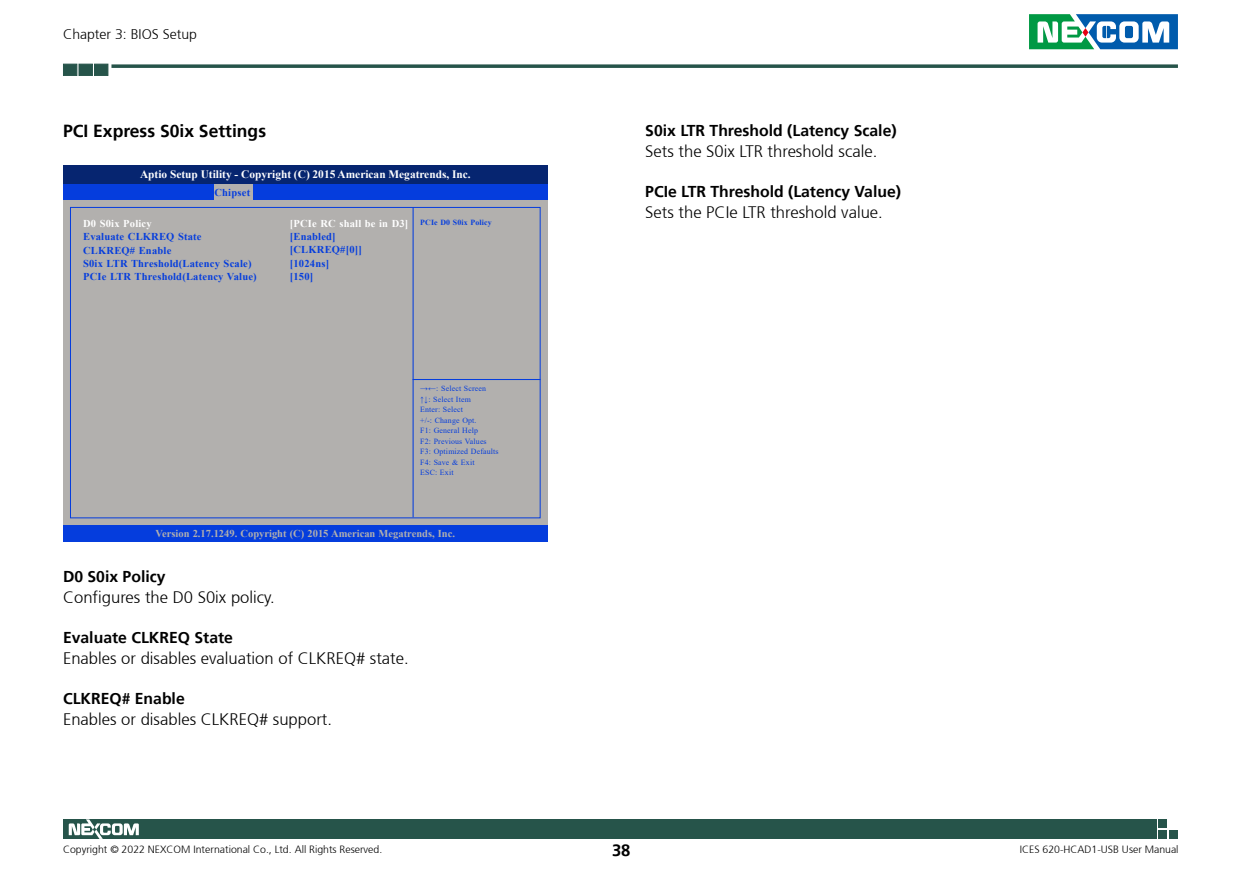
<style>
.page{position:relative;width:1241px;height:874px;background:#fff}
.page>*{position:absolute;margin:0;border:0;box-sizing:border-box;transform-origin:0 0}
.t1{font:700 17.5px "Frutiger 65";color:#000}
.t2{font:300 16.62px "Frutiger 45";color:#000}
.t3{font:700 16.62px "Frutiger 65";color:#000}
.t4{font:700 15.75px "Frutiger 65";color:#000}
.t5{font:300 14px "Frutiger 45";color:#000}
.t6{font:700 11.38px "Times New Roman";color:#fff}
.t7{font:700 10.5px/13.1px "Times New Roman";letter-spacing:.02em;color:#053ddd}
.t8{font:300 10.5px "Frutiger 45";color:#000}
.t9{font:700 10.5px "Times New Roman";color:#b2b0ae}
.t10{font:700 10.5px "Times New Roman";letter-spacing:.02em;color:#fff}
.t11{font:7.88px/10.5px "Times New Roman";letter-spacing:.02em;color:#053ddd}
.t12{font:700 7.88px "Times New Roman";letter-spacing:.02em;color:#053ddd}
</style>
<div class="page">
<svg style="left:111px;top:64px;width:1066px;height:4px;background:#40685f"></svg>
<div style="left:63px;top:64px;width:14px;height:12px;background:#26544a"></div>
<div style="left:79px;top:64px;width:14px;height:12px;background:#26544a"></div>
<div style="left:94px;top:64px;width:14px;height:12px;background:#26544a"></div>
<svg style="left:1029px;top:14px;width:148px;height:35px"></svg>
<div style="left:1157px;top:819px;width:9px;height:8px;background:#26544a"></div>
<div style="left:1157px;top:829px;width:9px;height:9px;background:#26544a"></div>
<div style="left:1168px;top:829px;width:9px;height:9px;background:#26544a"></div>
<div style="left:63px;top:819px;width:1093px;height:19px;background:#26544a"></div>
<svg style="left:69px;top:819px;width:70px;height:19px"></svg>
<div style="left:63px;top:200px;width:484px;height:325px;background:#b2b0ae"></div>
<div style="left:63px;top:182px;width:484px;height:18px;background:#053ddd"></div>
<hr style="left:412px;top:207px;width:1px;height:310px;background:#053ddd">
<div style="left:214px;top:183px;width:39px;height:18px;background:#b2b0ae"></div>
<div style="left:63px;top:525px;width:484px;height:16px;background:#053ddd"></div>
<div style="left:70px;top:207px;width:470px;height:311px;border:1px solid #053ddd"></div>
<div style="left:63px;top:165px;width:484px;height:18px;background:#062570"></div>
<hr style="left:412px;top:379px;width:128px;height:1px;background:#053ddd">
<p class="t5" style="left:63px;top:26px;width:135px">Chapter 3: BIOS Setup</p>
<p class="t1" style="left:63px;top:121px;width:204px">PCI Express S0ix Settings</p>
<p class="t6" style="left:140px;top:166px;width:332px">Aptio Setup Utility - Copyright (C) 2015 American Megatrends, Inc.</p>
<p class="t7" style="left:214px;top:185px;width:37px">Chipset</p>
<p class="t10" style="left:83px;top:216px;width:70px">D0 S0ix Policy</p>
<p class="t12" style="left:420px;top:217px;width:73px">PCIe D0 S0ix Policy</p>
<p class="t7" style="left:83px;top:230px;width:175px">Evaluate CLKREQ State<br>CLKREQ# Enable<br>S0ix LTR Threshold(Latency Scale)<br>PCIe LTR Threshold(Latency Value)</p>
<p class="t10" style="left:290px;top:216px;width:120px">[PCIe RC shall be in D3]</p>
<p class="t7" style="left:290px;top:230px;width:74px">[Enabled] [CLKREQ#[0]] [1024ns]<br>[150]</p>
<p class="t11" style="left:420px;top:383px;width:80px">→←: Select Screen<br>↑↓: Select Item<br>Enter: Select<br>+/-: Change Opt.<br>F1: General Help<br>F2: Previous Values<br>F3: Optimized Defaults<br>F4: Save &amp; Exit<br>ESC: Exit</p>
<p class="t9" style="left:155px;top:526px;width:301px">Version 2.17.1249. Copyright (C) 2015 American Megatrends, Inc.</p>
<p class="t4" style="left:63px;top:566px;width:104px">D0 S0ix Policy</p>
<p class="t2" style="left:63px;top:587px;width:213px">Configures the D0 S0ix policy.</p>
<p class="t4" style="left:63px;top:627px;width:171px">Evaluate CLKREQ State</p>
<p class="t2" style="left:63px;top:648px;width:347px">Enables or disables evaluation of CLKREQ# state.</p>
<p class="t4" style="left:63px;top:688px;width:123px">CLKREQ# Enable</p>
<p class="t2" style="left:63px;top:709px;width:270px">Enables or disables CLKREQ# support.</p>
<p class="t4" style="left:645px;top:121px;width:253px">S0ix LTR Threshold (Latency Scale)</p>
<p class="t2" style="left:645px;top:142px;width:233px">Sets the S0ix LTR threshold scale.</p>
<p class="t4" style="left:645px;top:182px;width:257px">PCIe LTR Threshold (Latency Value)</p>
<p class="t2" style="left:645px;top:203px;width:239px">Sets the PCIe LTR threshold value.</p>
<p class="t8" style="left:63px;top:842px;width:321px">Copyright © 2022 NEXCOM International Co., Ltd. All Rights Reserved.</p>
<p class="t3" style="left:612px;top:840px;width:20px">38</p>
<p class="t8" style="left:1019px;top:842px;width:160px">ICES 620-HCAD1-USB User Manual</p>
</div>
